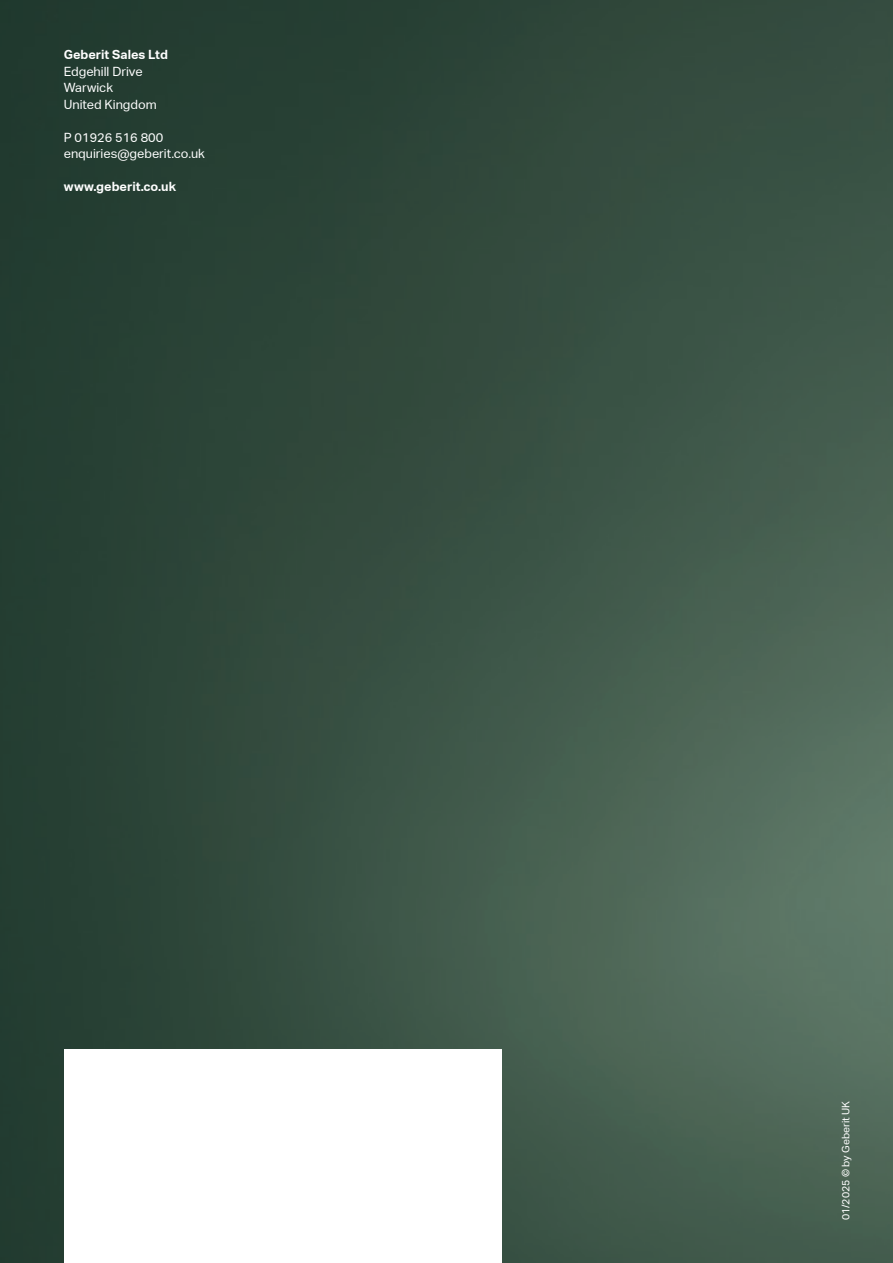
<style>
.page{position:relative;width:893px;height:1263px;background:#fff}
.page>*{position:absolute;margin:0;border:0;box-sizing:border-box;transform-origin:0 0}
.t1{font:12.75px/16.5px "Aktiv Grotesk Geberit";color:#fff}
.t2{font:700 12.75px "Aktiv Grotesk Geberit";color:#fff}
.t3{font:10.5px "Aktiv Grotesk Geberit";color:#fff}
</style>
<div class="page">
<img style="left:0;top:0;width:893px;height:1263px">
<div style="left:64px;top:1049px;width:437px;height:214px;background:#fff"></div>
<p class="t2" style="left:64px;top:47px;width:106px">Geberit Sales Ltd</p>
<p class="t1" style="left:64px;top:63px;width:95px">Edgehill Drive<br>Warwick<br>United Kingdom</p>
<p class="t1" style="left:64px;top:129px;width:143px">P 01926 516 800 enquiries@geberit.co.uk</p>
<p class="t2" style="left:64px;top:179px;width:114px">www.geberit.co.uk</p>
<p class="t3" style="left:840px;top:1220px;width:121px;rotate:-90deg">01/2025 © by Geberit UK</p>
</div>
